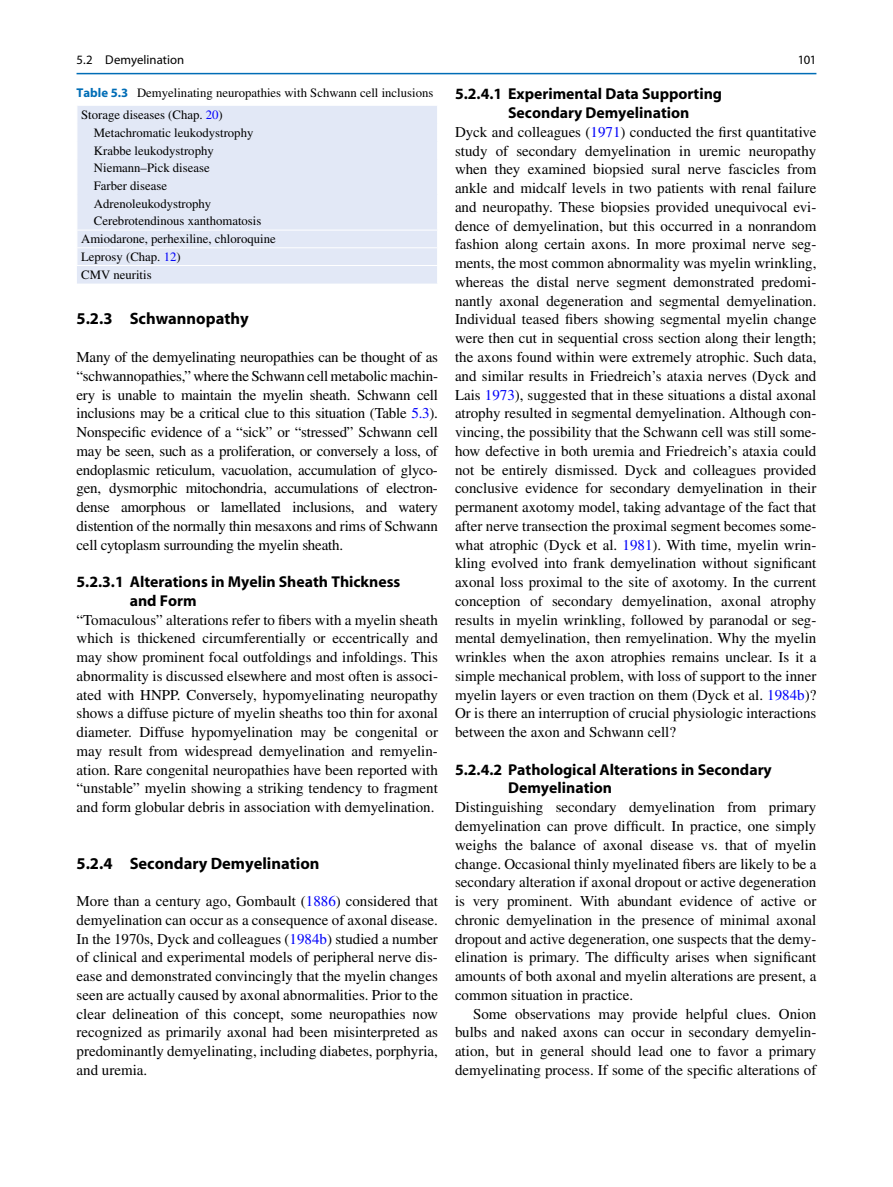
<style>
.page{position:relative;width:893px;height:1187px;background:#fff}
.page>*{position:absolute;margin:0;border:0;box-sizing:border-box;transform-origin:0 0}
.t1{font:700 16.5px "Gppvqx Lwpbbb Vntlwv Myriad";color:#000}
.t2{font:700 15.75px/18.8px "Gppvqx Lwpbbb Vntlwv Myriad";color:#000}
.t3{font:15px/18.8px "Rkwbxb Bylsdw Mfqbfd Times";color:#000;text-align:justify}
.t4{font:12.75px/22.4px "Rkwbxb Bylsdw Mfqbfd Times";color:#000}
.t5{font:12.75px "Mxcdlg Ktnrts Mnlkmh Myriad";color:#000}
.s1{font-family:"Gppvqx Lwpbbb Vntlwv Myriad";font-weight:700;color:#006db6}
.s2{color:#0000fa}
</style>
<div class="page">
<div style="left:77px;top:106px;width:360px;height:177px;background:#e2e8f6"></div>
<hr style="left:77px;top:230px;width:361px;height:1px;background:#fff">
<hr style="left:77px;top:247px;width:361px;height:1px;background:#fff">
<svg style="left:77px;top:106px;width:1px;height:159px"></svg>
<hr style="left:77px;top:265px;width:361px;height:1px;background:#fff">
<hr style="left:77px;top:73px;width:739px;height:1px;background:#006db6">
<p class="t5" style="left:77px;top:55px;width:109px">5.2 Demyelination</p>
<p class="t4" style="left:81px;top:83px;width:354px;text-indent:-5px"><span class="s1">Table 5.3</span> Demyelinating neuropathies with Schwann cell inclusions<br>Storage diseases (Chap. <span class="s2">20</span>)</p>
<p class="t4" style="left:94px;top:123px;width:161px">Metachromatic leukodystrophy</p>
<p class="t4" style="left:94px;top:140px;width:121px">Krabbe leukodystrophy</p>
<p class="t4" style="left:94px;top:158px;width:117px">Niemann–Pick disease</p>
<p class="t4" style="left:94px;top:176px;width:75px">Farber disease</p>
<p class="t4" style="left:94px;top:193px;width:119px">Adrenoleukodystrophy</p>
<p class="t4" style="left:94px;top:211px;width:169px">Cerebrotendinous xanthomatosis</p>
<p class="t4" style="left:81px;top:229px;width:196px">Amiodarone, perhexiline, chloroquine</p>
<p class="t4" style="left:81px;top:246px;width:101px">Leprosy (Chap. <span class="s2">12</span>)</p>
<p class="t4" style="left:81px;top:264px;width:72px">CMV neuritis</p>
<p class="t1" style="left:77px;top:313px;width:174px">5.2.3 Schwannopathy</p>
<p class="t3" style="left:77px;top:349px;width:363px">Many of the demyelinating neuropathies can be thought of as “schwannopathies,” where the Schwann cell metabolic machin&shy;ery is unable to maintain the myelin sheath. Schwann cell inclusions may be a critical clue to this situation (Table <span class="s2">5.3</span> ).<br>Nonspecific evidence of a “sick” or “stressed” Schwann cell may be seen, such as a proliferation, or conversely a loss, of endoplasmic reticulum, vacuolation, accumulation of glyco&shy;gen, dysmorphic mitochondria, accumulations of electron&shy;dense amorphous or lamellated inclusions, and watery distention of the normally thin mesaxons and rims of Schwann cell cytoplasm surrounding the myelin sheath.</p>
<p class="t2" style="left:130px;top:573px;width:272px;text-indent:-53px">5.2.3.1 Alterations in Myelin Sheath Thickness and Form</p>
<p class="t3" style="left:77px;top:611px;width:363px">“Tomaculous” alterations refer to fibers with a myelin sheath which is thickened circumferentially or eccentrically and may show prominent focal outfoldings and infoldings. This abnormality is discussed elsewhere and most often is associ&shy;ated with HNPP. Conversely, hypomyelinating neuropathy shows a diffuse picture of myelin sheaths too thin for axonal diameter. Diffuse hypomyelination may be congenital or may result from widespread demyelination and remyelin&shy;ation. Rare congenital neuropathies have been reported with “unstable” myelin showing a striking tendency to fragment and form globular debris in association with demyelination.</p>
<p class="t1" style="left:77px;top:856px;width:245px">5.2.4 Secondary Demyelination</p>
<p class="t3" style="left:77px;top:893px;width:363px">More than a century ago, Gombault ( <span class="s2">1886</span> ) considered that demyelination can occur as a consequence of axonal disease.<br>In the 1970s, Dyck and colleagues ( <span class="s2">1984b</span> ) studied a number of clinical and experimental models of peripheral nerve dis&shy;ease and demonstrated convincingly that the myelin changes seen are actually caused by axonal abnormalities. Prior to the clear delineation of this concept, some neuropathies now recognized as primarily axonal had been misinterpreted as predominantly demyelinating, including diabetes, porphyria, and uremia.</p>
<p class="t5" style="left:798px;top:55px;width:20px">101</p>
<p class="t2" style="left:508px;top:86px;width:215px;text-indent:-53px">5.2.4.1 Experimental Data Supporting<br>Secondary Demyelination</p>
<p class="t3" style="left:455px;top:124px;width:363px">Dyck and colleagues ( <span class="s2">1971</span> ) conducted the first quantitative study of secondary demyelination in uremic neuropathy when they examined biopsied sural nerve fascicles from ankle and midcalf levels in two patients with renal failure and neuropathy. These biopsies provided unequivocal evi&shy;dence of demyelination, but this occurred in a nonrandom fashion along certain axons. In more proximal nerve seg&shy;ments, the most common abnormality was myelin wrinkling, whereas the distal nerve segment demonstrated predomi&shy;nantly axonal degeneration and segmental demyelination.<br>Individual teased fibers showing segmental myelin change were then cut in sequential cross section along their length; the axons found within were extremely atrophic. Such data, and similar results in Friedreich’s ataxia nerves (Dyck and Lais <span class="s2">1973</span> ), suggested that in these situations a distal axonal atrophy resulted in segmental demyelination. Although con&shy;vincing, the possibility that the Schwann cell was still some&shy;how defective in both uremia and Friedreich’s ataxia could not be entirely dismissed. Dyck and colleagues provided conclusive evidence for secondary demyelination in their permanent axotomy model, taking advantage of the fact that after nerve transection the proximal segment becomes some&shy;what atrophic (Dyck et al. <span class="s2">1981</span> ). With time, myelin wrin&shy;kling evolved into frank demyelination without significant axonal loss proximal to the site of axotomy. In the current conception of secondary demyelination, axonal atrophy results in myelin wrinkling, followed by paranodal or seg&shy;mental demyelination, then remyelination. Why the myelin wrinkles when the axon atrophies remains unclear. Is it a simple mechanical problem, with loss of support to the inner myelin layers or even traction on them (Dyck et al. <span class="s2">1984b</span> )?<br>Or is there an interruption of crucial physiologic interactions between the axon and Schwann cell?</p>
<p class="t2" style="left:508px;top:761px;width:265px;text-indent:-53px">5.2.4.2 Pathological Alterations in Secondary<br>Demyelination</p>
<p class="t3" style="left:455px;top:799px;width:363px">Distinguishing secondary demyelination from primary demyelination can prove difficult. In practice, one simply weighs the balance of axonal disease vs. that of myelin change. Occasional thinly myelinated fibers are likely to be a secondary alteration if axonal dropout or active degeneration is very prominent. With abundant evidence of active or chronic demyelination in the presence of minimal axonal dropout and active degeneration, one suspects that the demy&shy;elination is primary. The difficulty arises when significant amounts of both axonal and myelin alterations are present, a common situation in practice.</p>
<p class="t3" style="left:455px;top:1005px;width:363px;text-indent:18px">Some observations may provide helpful clues. Onion bulbs and naked axons can occur in secondary demyelin&shy;ation, but in general should lead one to favor a primary demyelinating process. If some of the specific alterations of</p>
</div>
